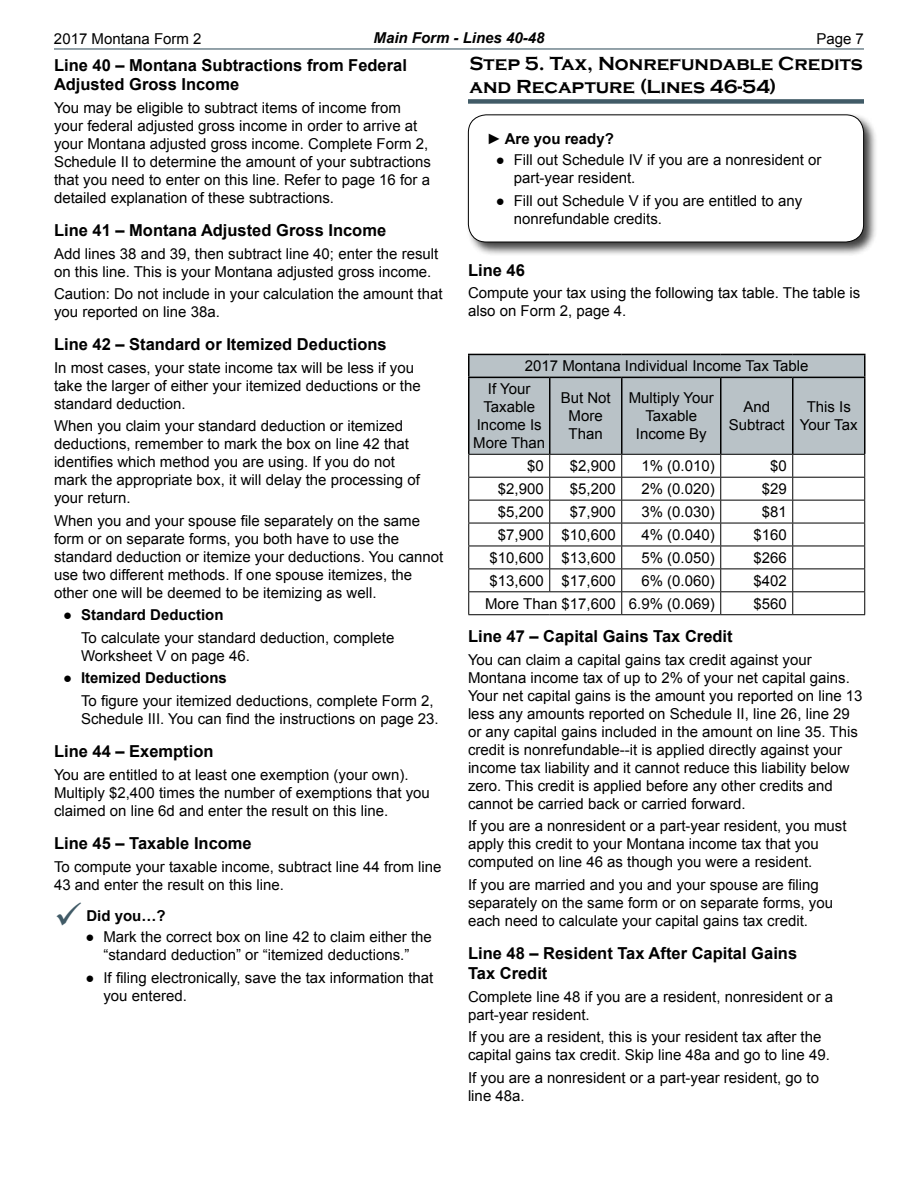
<style>
.page{position:relative;width:918px;height:1188px;background:#fff}
.page>*{position:absolute;margin:0;border:0;box-sizing:border-box;transform-origin:0 0}
.t1{font:700 19.5px/23.4px "Copperplate Gothic";color:#000}
.t2{font:700 16.5px/19.8px "Arial";color:#000}
.t3{font:15px/18px "Arial";color:#000}
.t4{font:700 15px "Arial";color:#000}
.t5{font:italic 700 15px "Arial";color:#000}
.s1{font-weight:700}
.s2{color:#415b67}
.s3{font-weight:400}
</style>
<div class="page">
<hr style="left:54px;top:48px;width:810px;height:2px;background:#415b67">
<div style="left:468px;top:99px;width:396px;height:5px;background:#415b67"></div>
<div style="left:466px;top:112px;width:412px;height:145px;background:#000;opacity:.75"></div>
<div style="left:468px;top:115px;width:396px;height:127px;background:#fff;border-radius:18px"></div>
<div style="left:468px;top:114px;width:396px;height:128px;border:1px solid #000;border-radius:18px"></div>
<hr style="left:793px;top:354px;width:73px;height:1px;background:#000">
<hr style="left:864px;top:355px;width:2px;height:22px;background:#000">
<hr style="left:793px;top:377px;width:73px;height:1px;background:#000">
<hr style="left:864px;top:378px;width:2px;height:76px;background:#000">
<svg style="left:468px;top:354px;width:397px;height:260px"></svg>
<hr style="left:468px;top:614px;width:82px;height:1px;background:#000">
<hr style="left:550px;top:614px;width:72px;height:1px;background:#000">
<hr style="left:622px;top:614px;width:99px;height:1px;background:#000">
<hr style="left:721px;top:614px;width:72px;height:1px;background:#000">
<hr style="left:793px;top:614px;width:72px;height:1px;background:#000">
<p class="t5" style="left:374px;top:28px;width:172px">Main Form - Lines 40-48</p>
<p class="t3" style="left:54px;top:30px;width:149px">2017 Montana Form 2</p>
<p class="t3" style="left:816px;top:30px;width:49px">Page 7</p>
<p class="t2" style="left:54px;top:55px;width:355px">Line 40 – Montana Subtractions from Federal<br>Adjusted Gross Income</p>
<p class="t3" style="left:54px;top:99px;width:378px">You may be eligible to subtract items of income from your federal adjusted gross income in order to arrive at your Montana adjusted gross income. Complete Form 2, Schedule II to determine the amount of your subtractions that you need to enter on this line. Refer to page 16 for a detailed explanation of these subtractions.</p>
<p class="t2" style="left:54px;top:221px;width:334px">Line 41 – Montana Adjusted Gross Income</p>
<p class="t3" style="left:54px;top:245px;width:386px">Add lines 38 and 39, then subtract line 40; enter the result on this line. This is your Montana adjusted gross income.</p>
<p class="t3" style="left:54px;top:285px;width:390px">Caution: Do not include in your calculation the amount that you reported on line 38a.</p>
<p class="t2" style="left:54px;top:335px;width:334px">Line 42 – Standard or Itemized Deductions</p>
<p class="t3" style="left:54px;top:359px;width:368px">In most cases, your state income tax will be less if you take the larger of either your itemized deductions or the standard deduction.</p>
<p class="t3" style="left:54px;top:417px;width:367px">When you claim your standard deduction or itemized deductions, remember to mark the box on line 42 that identifies which method you are using. If you do not mark the appropriate box, it will delay the processing of your return.</p>
<p class="t3" style="left:54px;top:512px;width:391px">When you and your spouse file separately on the same form or on separate forms, you both have to use the standard deduction or itemize your deductions. You cannot use two different methods. If one spouse itemizes, the other one will be deemed to be itemizing as well.</p>
<p class="t3" style="left:81px;top:604px;width:315px;line-height:22.5px;text-indent:-18px">● <span class="s1">Standard Deduction<br></span>To calculate your standard deduction, complete</p>
<p class="t3" style="left:81px;top:647px;width:170px">Worksheet V on page 46.</p>
<p class="t3" style="left:81px;top:667px;width:354px;line-height:22.5px;text-indent:-18px">● <span class="s1">Itemized Deductions<br></span>To figure your itemized deductions, complete Form 2,</p>
<p class="t3" style="left:81px;top:710px;width:359px">Schedule III. You can find the instructions on page 23.</p>
<p class="t2" style="left:54px;top:742px;width:161px">Line 44 – Exemption</p>
<p class="t3" style="left:54px;top:766px;width:378px">You are entitled to at least one exemption (your own).<br>Multiply $2,400 times the number of exemptions that you claimed on line 6d and enter the result on this line.</p>
<p class="t2" style="left:54px;top:834px;width:199px">Line 45 – Taxable Income</p>
<p class="t3" style="left:54px;top:857px;width:389px">To compute your taxable income, subtract line 44 from line<br>43 and enter the result on this line.</p>
<p class="t4" style="left:54px;top:906px;width:113px"><span class="s2">✓</span> Did you…?</p>
<p class="t3" style="left:85px;top:928px;width:348px;text-align:center">● Mark the correct box on line 42 to claim either the “standard deduction” or “itemized deductions.”</p>
<p class="t3" style="left:103px;top:968px;width:331px;text-indent:-18px">● If filing electronically, save the tax information that you entered.</p>
<h1 class="t1" style="left:470px;top:52px;width:395px">Step 5. Tax, Nonrefundable Credits and Recapture (Lines 46-54)</h1>
<p class="t4" style="left:487px;top:129px;width:129px"><span class="s3">►</span> Are you ready?</p>
<p class="t3" style="left:514px;top:151px;width:309px;text-indent:-18px">● Fill out Schedule IV if you are a nonresident or part-year resident.</p>
<p class="t3" style="left:514px;top:192px;width:290px;text-indent:-18px">● Fill out Schedule V if you are entitled to any nonrefundable credits.</p>
<p class="t2" style="left:468px;top:260px;width:58px">Line 46</p>
<p class="t3" style="left:468px;top:284px;width:394px">Compute your tax using the following tax table. The table is also on Form 2, page 4.</p>
<p class="t3" style="left:488px;top:355px;width:322px;line-height:23px;text-indent:37px">2017 Montana Individual Income Tax Table<br>If Your</p>
<p class="t3" style="left:473px;top:398px;width:73px;text-align:center">Taxable<br>Income Is<br>More Than</p>
<p class="t3" style="left:561px;top:389px;width:52px;text-align:center">But Not<br>More<br>Than</p>
<p class="t3" style="left:629px;top:389px;width:87px;text-align:center">Multiply Your<br>Taxable<br>Income By</p>
<p class="t3" style="left:729px;top:398px;width:57px;text-align:center">And<br>Subtract</p>
<p class="t3" style="left:800px;top:398px;width:59px;text-align:center">This Is<br>Your Tax</p>
<p class="t3" style="left:527px;top:457px;width:18px">$0</p>
<p class="t3" style="left:570px;top:457px;width:47px">$2,900</p>
<p class="t3" style="left:641px;top:457px;width:75px">1% (0.010)</p>
<p class="t3" style="left:770px;top:457px;width:18px">$0</p>
<p class="t3" style="left:498px;top:480px;width:47px">$2,900</p>
<p class="t3" style="left:570px;top:480px;width:47px">$5,200</p>
<p class="t3" style="left:641px;top:480px;width:75px">2% (0.020)</p>
<p class="t3" style="left:762px;top:480px;width:27px">$29</p>
<p class="t3" style="left:498px;top:503px;width:47px">$5,200</p>
<p class="t3" style="left:570px;top:503px;width:47px">$7,900</p>
<p class="t3" style="left:641px;top:503px;width:75px">3% (0.030)</p>
<p class="t3" style="left:762px;top:503px;width:27px">$81</p>
<p class="t3" style="left:498px;top:526px;width:119px">$7,900 $10,600</p>
<p class="t3" style="left:641px;top:526px;width:75px">4% (0.040)</p>
<p class="t3" style="left:753px;top:526px;width:35px">$160</p>
<p class="t3" style="left:490px;top:549px;width:128px">$10,600 $13,600</p>
<p class="t3" style="left:641px;top:549px;width:75px">5% (0.050)</p>
<p class="t3" style="left:753px;top:549px;width:35px">$266</p>
<p class="t3" style="left:490px;top:572px;width:128px">$13,600 $17,600</p>
<p class="t3" style="left:641px;top:572px;width:75px">6% (0.060)</p>
<p class="t3" style="left:753px;top:572px;width:35px">$402</p>
<p class="t3" style="left:485px;top:595px;width:231px">More Than $17,600 6.9% (0.069)</p>
<p class="t3" style="left:753px;top:595px;width:35px">$560</p>
<p class="t2" style="left:468px;top:627px;width:266px">Line 47 – Capital Gains Tax Credit</p>
<p class="t3" style="left:468px;top:651px;width:396px">You can claim a capital gains tax credit against your Montana income tax of up to 2% of your net capital gains.<br>Your net capital gains is the amount you reported on line 13 less any amounts reported on Schedule II, line 26, line 29 or any capital gains included in the amount on line 35. This credit is nonrefundable--it is applied directly against your income tax liability and it cannot reduce this liability below zero. This credit is applied before any other credits and cannot be carried back or carried forward.</p>
<p class="t3" style="left:468px;top:817px;width:380px">If you are a nonresident or a part-year resident, you must apply this credit to your Montana income tax that you computed on line 46 as though you were a resident.</p>
<p class="t3" style="left:468px;top:876px;width:367px">If you are married and you and your spouse are filing separately on the same form or on separate forms, you each need to calculate your capital gains tax credit.</p>
<p class="t2" style="left:468px;top:944px;width:331px">Line 48 – Resident Tax After Capital Gains<br>Tax Credit</p>
<p class="t3" style="left:468px;top:987px;width:367px">Complete line 48 if you are a resident, nonresident or a part-year resident.</p>
<p class="t3" style="left:468px;top:1028px;width:363px">If you are a resident, this is your resident tax after the capital gains tax credit. Skip line 48a and go to line 49.</p>
<p class="t3" style="left:468px;top:1068px;width:353px">If you are a nonresident or a part-year resident, go to line 48a.</p>
</div>
